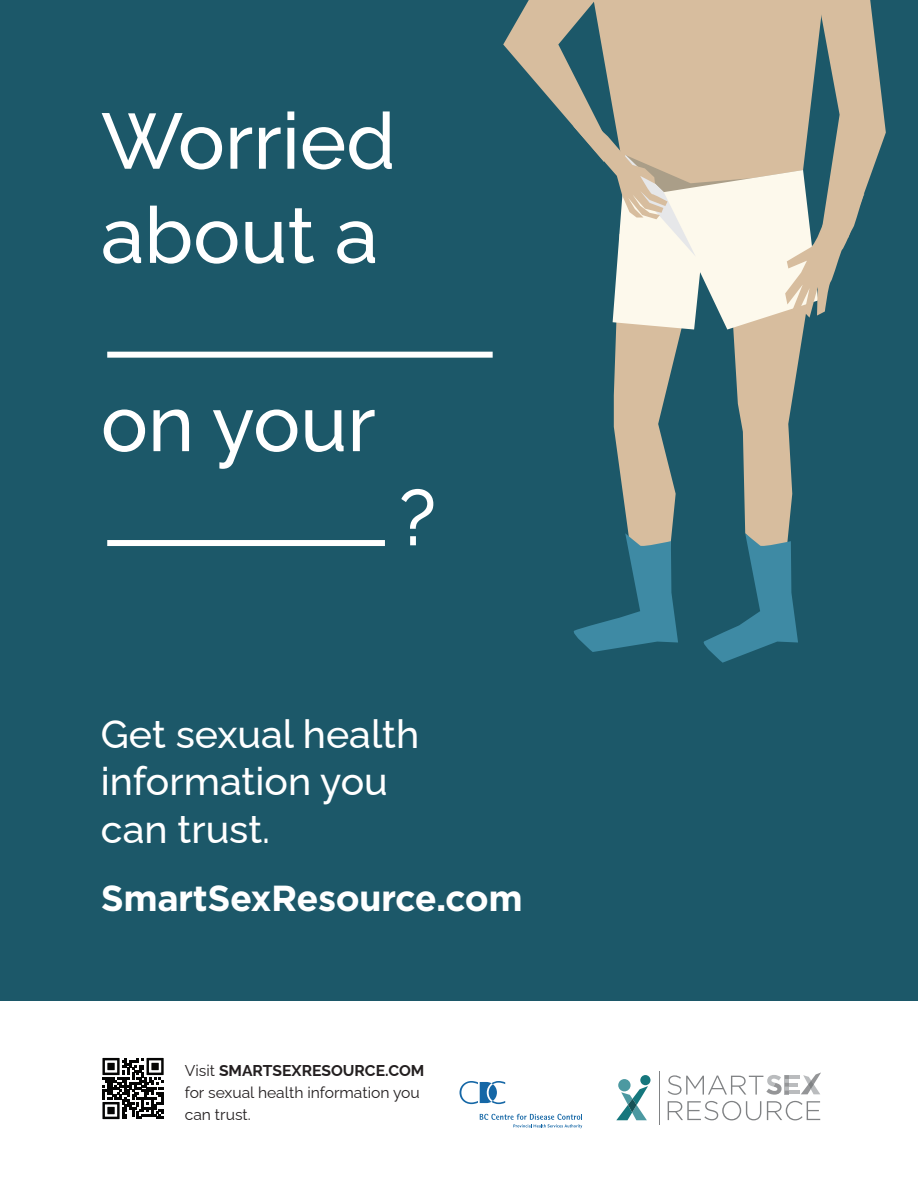
<style>
.page{position:relative;width:918px;height:1188px;background:#1c5869}
.page>*{position:absolute;margin:0;border:0;box-sizing:border-box;transform-origin:0 0}
.t1{font:500 78.45px/94.2px "Raleway";color:#fff}
.t2{font:500 39.3px/47.1px "Raleway";color:#fff}
.t3{font:700 36.15px "Gotham";letter-spacing:-.015em;color:#fff}
.t4{font:15.6px/21.9px "Raleway";color:#231f20}
.s1{font-weight:700}
</style>
<div class="page">
<div style="left:107px;top:352px;width:386px;height:6px;background:#fff"></div>
<div style="left:107px;top:540px;width:278px;height:6px;background:#fff"></div>
<svg style="left:503px;top:0;width:383px;height:663px"></svg>
<div style="left:0;top:1002px;width:918px;height:186px;background:#fff"></div>
<svg style="left:668px;top:1101px;width:93px;height:19px"></svg>
<svg style="left:767px;top:1101px;width:53px;height:19px"></svg>
<div style="left:640px;top:1075px;width:11px;height:10px;background:#15777d;border-radius:50%"></div>
<div style="left:618px;top:1079px;width:13px;height:12px;background:#4c99a1;border-radius:50%"></div>
<svg style="left:616px;top:1086px;width:32px;height:34px"></svg>
<hr style="left:659px;top:1071px;width:1px;height:54px;background:#808284">
<hr style="left:785px;top:1075px;width:14px;height:4px;background:#babcbe">
<hr style="left:785px;top:1091px;width:14px;height:3px;background:#babcbe">
<hr style="left:785px;top:1083px;width:13px;height:4px;background:#babcbe">
<svg style="left:668px;top:1075px;width:121px;height:20px"></svg>
<svg style="left:801px;top:1072px;width:20px;height:22px"></svg>
<svg style="left:480px;top:1114px;width:102px;height:14px"></svg>
<svg style="left:460px;top:1081px;width:45px;height:23px"></svg>
<svg style="left:102px;top:1058px;width:62px;height:61px"></svg>
<h1 class="t1" style="left:101px;top:85px;width:296px">Worried about a</h1>
<h1 class="t1" style="left:101px;top:368px;width:276px">on your</h1>
<h1 class="t1" style="left:399px;top:462px;width:39px">?</h1>
<h2 class="t2" style="left:101px;top:707px;width:320px">Get sexual health information you can trust.</h2>
<h3 class="t3" style="left:101px;top:874px;width:423px">SmartSexResource.com</h3>
<p class="t4" style="left:185px;top:1058px;width:241px">Visit <span class="s1">SMARTSEXRESOURCE.COM </span>for sexual health information you can trust.</p>
</div>
